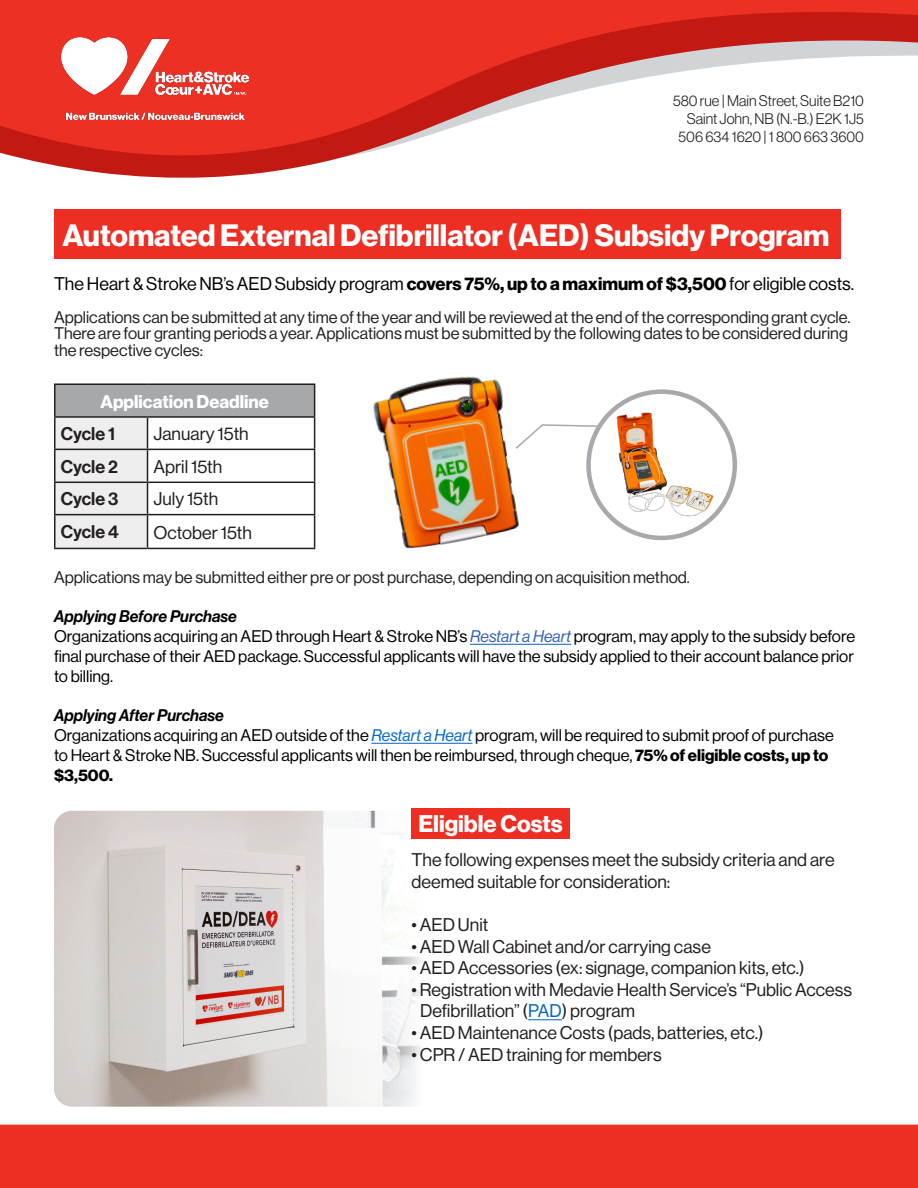
<style>
.page{position:relative;width:918px;height:1188px;background:#fff}
.page>*{position:absolute;margin:0;border:0;box-sizing:border-box;transform-origin:0 0}
.t1{font:30.3px "N Haas Grotesk DS Pro 75 Bd";color:#fff}
.t2{font:23.55px "N Haas Grotesk DS Pro 75 Bd";color:#fff}
.t3{font:18px/21.6px "N Haas Grotesk DS Pro 55 Rg";color:#231f20}
.t4{font:18px "N Haas Grotesk DS Pro 55 Rg";color:#000}
.t5{font:18px "N Haas Grotesk DS Pro 65 Md";color:#231f20}
.t6{font:18px "N Haas Grotesk DS Pro 75 Bd";color:#fff}
.t7{font:16.5px/19.8px "N Haas Grotesk DS Pro 55 Rg";color:#000;text-align:justify}
.t8{font:16.5px/16.5px "N Haas Grotesk DS Pro 55 Rg";color:#231f20}
.t9{font:16.5px "N Haas Grotesk DS Pro 66 Md It";color:#000}
.t10{font:15px/18px "N Haas Grotesk DS Pro 45 Lt";color:#231f20;text-align:right}
.s1{font-family:"N Haas Grotesk DS Pro 75 Bd"}
.s2{font-family:"N Haas Grotesk DS Pro 56 It";color:#3260b7}
.s3{font-family:"N Haas Grotesk DS Pro 56 It";color:#0066cb}
.s4{color:#0563c1}
</style>
<div class="page">
<svg style="left:17px;top:157px;width:326px;height:21px;fill:#c21a12"></svg>
<svg style="left:0;top:0;width:918px;height:157px;fill:#ed3024"></svg>
<img style="left:62px;top:37px;width:187px;height:83px">
<div style="left:55px;top:384px;width:260px;height:33px;background:#a7a8aa"></div>
<div style="left:56px;top:418px;width:91px;height:130px;background:#eeeeef"></div>
<hr style="left:147px;top:418px;width:1px;height:31px;background:#231f20">
<hr style="left:54px;top:449px;width:94px;height:1px;background:#231f20">
<hr style="left:148px;top:449px;width:167px;height:1px;background:#231f20">
<hr style="left:147px;top:450px;width:1px;height:32px;background:#231f20">
<hr style="left:54px;top:482px;width:94px;height:1px;background:#231f20">
<hr style="left:148px;top:482px;width:167px;height:1px;background:#231f20">
<hr style="left:147px;top:483px;width:1px;height:31px;background:#231f20">
<hr style="left:54px;top:514px;width:94px;height:1px;background:#231f20">
<hr style="left:148px;top:514px;width:167px;height:1px;background:#231f20">
<hr style="left:147px;top:515px;width:1px;height:33px;background:#231f20">
<hr style="left:54px;top:418px;width:2px;height:31px;background:#231f20">
<hr style="left:314px;top:418px;width:1px;height:31px;background:#231f20">
<hr style="left:54px;top:450px;width:2px;height:32px;background:#231f20">
<hr style="left:314px;top:450px;width:1px;height:32px;background:#231f20">
<hr style="left:54px;top:483px;width:2px;height:31px;background:#231f20">
<hr style="left:314px;top:483px;width:1px;height:31px;background:#231f20">
<hr style="left:54px;top:515px;width:2px;height:33px;background:#231f20">
<hr style="left:314px;top:515px;width:1px;height:33px;background:#231f20">
<hr style="left:54px;top:548px;width:94px;height:1px;background:#231f20">
<hr style="left:148px;top:548px;width:167px;height:1px;background:#231f20">
<hr style="left:54px;top:383px;width:94px;height:2px;background:#231f20">
<hr style="left:54px;top:385px;width:2px;height:31px;background:#231f20">
<hr style="left:148px;top:383px;width:167px;height:2px;background:#231f20">
<hr style="left:314px;top:385px;width:1px;height:31px;background:#231f20">
<hr style="left:54px;top:416px;width:94px;height:2px;background:#231f20">
<hr style="left:148px;top:416px;width:167px;height:2px;background:#231f20">
<hr style="left:470px;top:644px;width:101px;height:1px;background:#0563c1">
<hr style="left:371px;top:743px;width:102px;height:1px;background:#0563c1">
<img style="left:54px;top:811px;width:367px;height:296px">
<hr style="left:528px;top:1020px;width:34px;height:1px;background:#0563c1">
<svg style="left:539px;top:424px;width:33px;height:5px"></svg>
<svg style="left:589px;top:392px;width:146px;height:146px"></svg>
<img style="left:572px;top:404px;width:165px;height:113px">
<img style="left:373px;top:376px;width:166px;height:173px">
<div style="left:0;top:1125px;width:918px;height:63px;background:#ee2e22"></div>
<div style="left:54px;top:209px;width:786px;height:50px;background:#ee2e22"></div>
<div style="left:412px;top:809px;width:158px;height:30px;background:#ee2e22"></div>
<p class="t10" style="left:673px;top:92px;width:192px">580 rue | Main Street, Suite B210<br>Saint John, NB (N.-B.) E2K 1J5</p>
<p class="t10" style="left:679px;top:128px;width:187px">506 634 1620 | 1 800 663 3600</p>
<p class="t1" style="left:62px;top:217px;width:768px">Automated External Defibrillator (AED) Subsidy Program</p>
<p class="t4" style="left:54px;top:273px;width:802px">The Heart &amp; Stroke NB’s AED Subsidy program <span class="s1">covers 75%, up to a maximum of $3,500</span> for eligible costs.</p>
<p class="t8" style="left:54px;top:309px;width:798px">Applications can be submitted at any time of the year and will be reviewed at the end of the corresponding grant cycle.<br>There are four granting periods a year. Applications must be submitted by the following dates to be considered during the respective cycles:</p>
<p class="t6" style="left:101px;top:391px;width:170px">Application Deadline</p>
<p class="t5" style="left:61px;top:423px;width:56px">Cycle 1</p>
<p class="t3" style="left:154px;top:423px;width:97px">January 15th</p>
<p class="t5" style="left:61px;top:456px;width:59px">Cycle 2</p>
<p class="t3" style="left:154px;top:456px;width:70px">April 15th</p>
<p class="t5" style="left:61px;top:489px;width:59px">Cycle 3</p>
<p class="t3" style="left:154px;top:488px;width:66px">July 15th</p>
<p class="t5" style="left:61px;top:522px;width:60px">Cycle 4</p>
<p class="t3" style="left:154px;top:522px;width:100px">October 15th</p>
<p class="t8" style="left:54px;top:569px;width:638px">Applications may be submitted either pre or post purchase, depending on acquisition method.</p>
<p class="t9" style="left:54px;top:607px;width:184px">Applying Before Purchase</p>
<p class="t7" style="left:54px;top:627px;width:803px">Organizations acquiring an AED through Heart &amp; Stroke NB’s <span class="s2">Restart a Heart</span> program, may apply to the subsidy before final purchase of their AED package. Successful applicants will have the subsidy applied to their account balance prior to billing.</p>
<p class="t9" style="left:54px;top:706px;width:171px">Applying After Purchase</p>
<p class="t7" style="left:54px;top:726px;width:781px;text-align:left">Organizations acquiring an AED outside of the <span class="s3">Restart a Heart</span> program, will be required to submit proof of purchase to Heart &amp; Stroke NB. Successful applicants will then be reimbursed, through cheque, <span class="s1">75% of eligible costs, up to $3,500.</span></p>
<p class="t2" style="left:418px;top:810px;width:146px">Eligible Costs</p>
<p class="t3" style="left:412px;top:849px;width:424px">The following expenses meet the subsidy criteria and are deemed suitable for consideration:</p>
<p class="t3" style="left:412px;top:914px;width:78px">• AED Unit</p>
<p class="t3" style="left:412px;top:936px;width:301px">• AED Wall Cabinet and/or carrying case</p>
<p class="t3" style="left:412px;top:957px;width:395px">• AED Accessories (ex: signage, companion kits, etc.)</p>
<p class="t3" style="left:412px;top:979px;width:442px">• Registration with Medavie Health Service’s “Public Access</p>
<p class="t3" style="left:420px;top:1000px;width:216px">Defibrillation” (<span class="s4">PAD</span>) program</p>
<p class="t3" style="left:412px;top:1022px;width:353px">• AED Maintenance Costs (pads, batteries, etc.)</p>
<p class="t3" style="left:412px;top:1044px;width:252px">• CPR / AED training for members</p>
</div>
